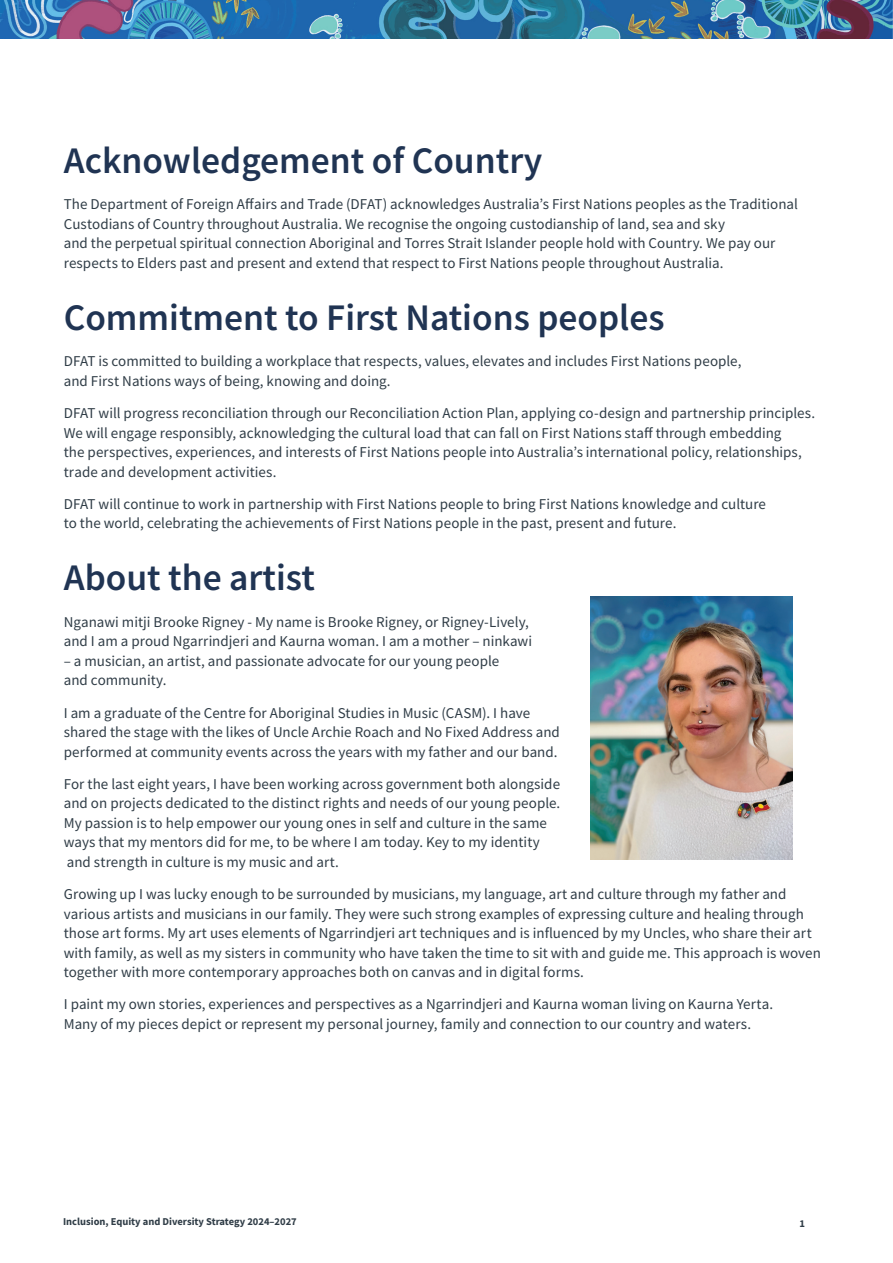
<style>
.page{position:relative;width:893px;height:1263px;background:#fff}
.page>*{position:absolute;margin:0;border:0;box-sizing:border-box;transform-origin:0 0}
.t1{font:600 37.5px "Source Sans Pro";color:#203453}
.t2{font:15px/19.5px "Source Sans Pro";color:#303d47}
.t3{font:700 10.5px "Source Sans Pro";color:#303d47}
</style>
<div class="page">
<img style="left:0;top:0;width:893px;height:38px">
<img style="left:591px;top:596px;width:201px;height:263px">
<h1 class="t1" style="left:64px;top:136px;width:480px">Acknowledgement of Country</h1>
<p class="t2" style="left:64px;top:194px;width:736px">The Department of Foreign Affairs and Trade (DFAT) acknowledges Australia’s First Nations peoples as the Traditional Custodians of Country throughout Australia. We recognise the ongoing custodianship of land, sea and sky<br>and the perpetual spiritual connection Aboriginal and Torres Strait Islander people hold with Country. We pay our respects to Elders past and present and extend that respect to First Nations people throughout Australia.</p>
<h1 class="t1" style="left:64px;top:293px;width:602px">Commitment to First Nations peoples</h1>
<p class="t2" style="left:64px;top:351px;width:679px">DFAT is committed to building a workplace that respects, values, elevates and includes First Nations people, and First Nations ways of being, knowing and doing.</p>
<p class="t2" style="left:64px;top:403px;width:753px">DFAT will progress reconciliation through our Reconciliation Action Plan, applying co-design and partnership principles.<br>We will engage responsibly, acknowledging the cultural load that can fall on First Nations staff through embedding<br>the perspectives, experiences, and interests of First Nations people into Australia’s international policy, relationships, trade and development activities.</p>
<p class="t2" style="left:64px;top:494px;width:704px">DFAT will continue to work in partnership with First Nations people to bring First Nations knowledge and culture to the world, celebrating the achievements of First Nations people in the past, present and future.</p>
<h1 class="t1" style="left:64px;top:553px;width:253px">About the artist</h1>
<p class="t2" style="left:64px;top:612px;width:470px">Nganawi mitji Brooke Rigney - My name is Brooke Rigney, or Rigney-Lively, and I am a proud Ngarrindjeri and Kaurna woman. I am a mother – ninkawi</p>
<p class="t2" style="left:64px;top:651px;width:437px">– a musician, an artist, and passionate advocate for our young people and community.</p>
<p class="t2" style="left:64px;top:703px;width:498px">I am a graduate of the Centre for Aboriginal Studies in Music (CASM). I have shared the stage with the likes of Uncle Archie Roach and No Fixed Address and performed at community events across the years with my father and our band.</p>
<p class="t2" style="left:64px;top:774px;width:498px">For the last eight years, I have been working across government both alongside and on projects dedicated to the distinct rights and needs of our young people.<br>My passion is to help empower our young ones in self and culture in the same ways that my mentors did for me, to be where I am today. Key to my identity and strength in culture is my music and art.</p>
<p class="t2" style="left:64px;top:884px;width:759px">Growing up I was lucky enough to be surrounded by musicians, my language, art and culture through my father and various artists and musicians in our family. They were such strong examples of expressing culture and healing through those art forms. My art uses elements of Ngarrindjeri art techniques and is influenced by my Uncles, who share their art with family, as well as my sisters in community who have taken the time to sit with and guide me. This approach is woven together with more contemporary approaches both on canvas and in digital forms.</p>
<p class="t2" style="left:64px;top:994px;width:711px">I paint my own stories, experiences and perspectives as a Ngarrindjeri and Kaurna woman living on Kaurna Yerta.<br>Many of my pieces depict or represent my personal journey, family and connection to our country and waters.</p>
<p class="t3" style="left:63px;top:1215px;width:235px">Inclusion, Equity and Diversity Strategy 2024–2027</p>
<p class="t3" style="left:799px;top:1216px;width:7px">1</p>
</div>
